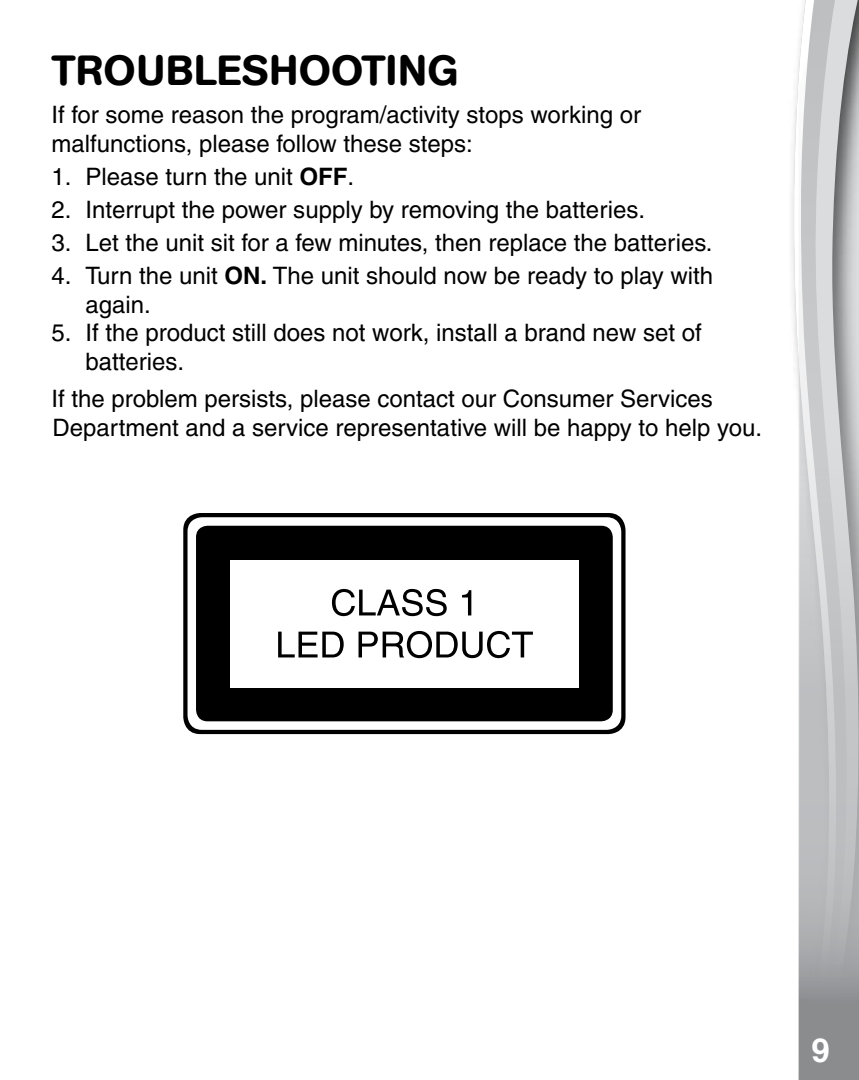
<style>
.page{position:relative;width:859px;height:1080px;background:#fff}
.page>*{position:absolute;margin:0;border:0;box-sizing:border-box;transform-origin:0 0}
.t1{font:500 42px "AG Book Rounded";letter-spacing:.02em;color:#000}
.t2{font:700 33px "Helvetica";color:#fff}
.t3{font:500 24px/28.8px "Helvetica";color:#000}
.t4{font:24px/28.8px "Helvetica";color:#000}
.s1{font-weight:700}
.s2{font-weight:400}
.s3{font-weight:500}
</style>
<div class="page">
<svg style="left:793px;top:55px;width:6px;height:1025px"></svg>
<svg style="left:799px;top:0;width:60px;height:1080px;background:#bdbec0"></svg>
<div style="left:183px;top:513px;width:442px;height:221px;background:#000;border-radius:17px"></div>
<div style="left:188px;top:517px;width:433px;height:213px;background:#fff;border-radius:14px"></div>
<div style="left:196px;top:526px;width:417px;height:195px;background:#000;border-radius:11px"></div>
<div style="left:230px;top:560px;width:349px;height:127px;background:#fff"></div>
<svg style="left:332px;top:589px;width:139px;height:27px"></svg>
<svg style="left:278px;top:631px;width:255px;height:27px"></svg>
<h1 class="t1" style="left:51px;top:46px;width:409px">TROUBLESHOOTING</h1>
<p class="t3" style="left:51px;top:100px;width:591px">If for some reason the program/activity stops working or malfunctions, please follow these steps:</p>
<p class="t3" style="left:51px;top:162px;width:304px">1. Please turn the unit <span class="s1">OFF</span><span class="s2">.</span></p>
<p class="t3" style="left:51px;top:195px;width:595px">2. Interrupt the power supply by removing the batteries<span class="s2">.</span></p>
<p class="t3" style="left:51px;top:228px;width:663px">3. Let the unit sit for a few minutes, then replace the batteries.</p>
<p class="t3" style="left:85px;top:261px;width:629px;text-indent:-34px">4<span class="s2">.</span> Turn the unit <span class="s1">ON.</span> The unit should now be ready to play with again.</p>
<p class="t4" style="left:85px;top:319px;width:618px;text-indent:-34px"><span class="s3">5</span>. If the product still does not work, install a brand new set of batteries.</p>
<p class="t3" style="left:51px;top:385px;width:712px">If the problem persists, please contact our Consumer Services<br>Department and a service representative will be happy to help you.</p>
<h2 class="t2" style="left:811px;top:1028px;width:20px">9</h2>
</div>
